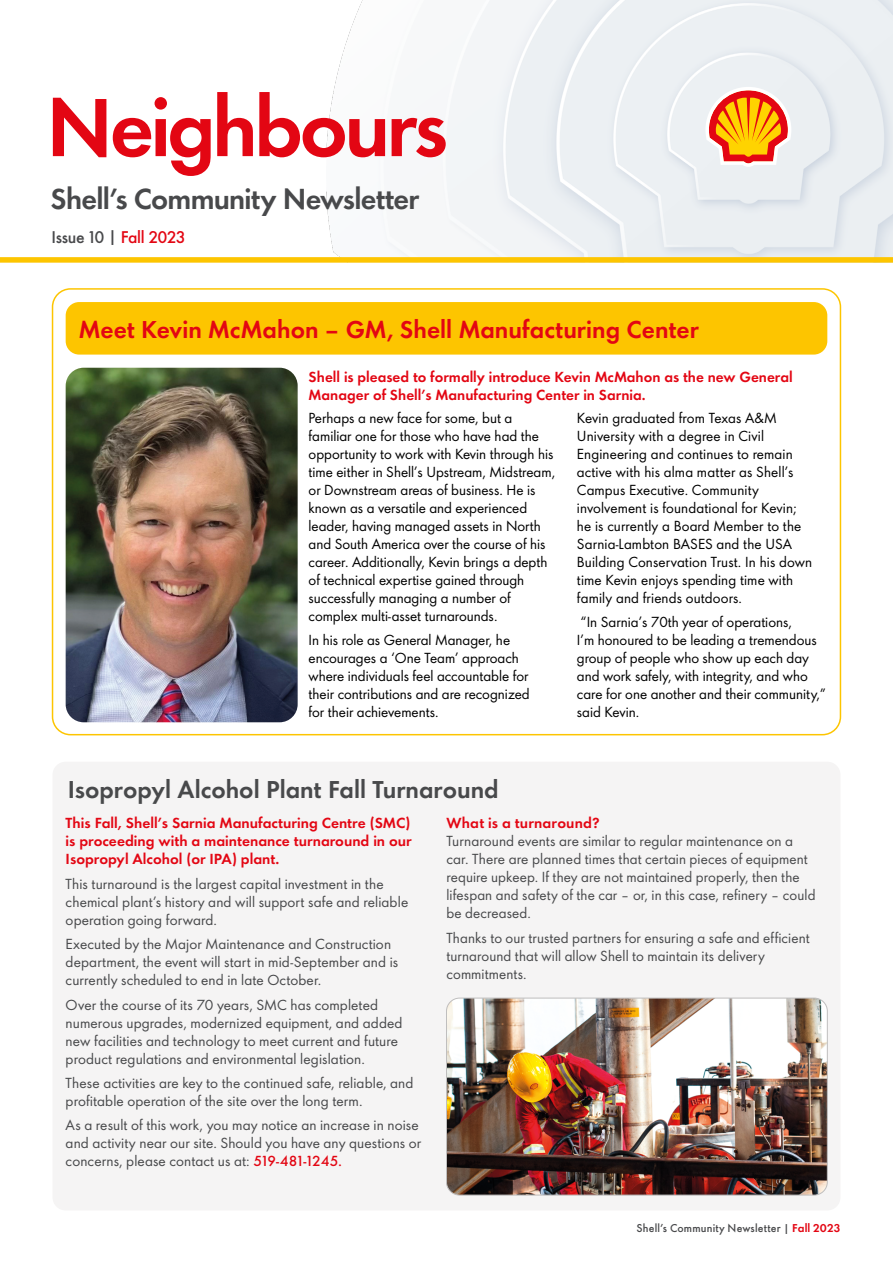
<style>
.page{position:relative;width:893px;height:1263px;background:#fff}
.page>*{position:absolute;margin:0;border:0;box-sizing:border-box;transform-origin:0 0}
.t1{font:800 75.75px "Shell";letter-spacing:-.045em;color:#e30613}
.t2{font:800 26.7px "Shell";letter-spacing:-.03em;color:#48494b}
.t3{font:800 22.5px "Shell";color:#e30613}
.t4{font:800 22.5px "Shell";color:#48494b}
.t5{font:500 15.75px "Shell";letter-spacing:-.025em;color:#48494b}
.t6{font:13.5px/18px "Shell";color:#000}
.t7{font:13.5px/18px "Shell";letter-spacing:.01em;color:#48494b}
.t8{font:800 13.5px/18px "Shell";color:#e30613;text-align:justify}
.t9{font:500 10.5px "Shell";letter-spacing:.015em;color:#48494b}
.s1{color:#e30613}
.s2{font-weight:500;color:#e30613}
.s3{font-weight:800;color:#e30613}
</style>
<div class="page">
<div style="left:52px;top:288px;width:789px;height:447px;border:2px solid #fdc500;border-radius:18px"></div>
<div style="left:53px;top:762px;width:787px;height:448px;background:#f5f4f4;border-radius:13px"></div>
<img style="left:327px;top:0;width:566px;height:257px">
<svg style="left:705px;top:87px;width:86px;height:80px;background:#f2a45e"></svg>
<div style="left:0;top:257px;width:893px;height:6px;background:#fdc500"></div>
<img style="left:446px;top:998px;width:381px;height:197px">
<div style="left:446px;top:998px;width:381px;height:197px;border:1px solid #bfbebe;border-radius:13px"></div>
<img style="left:66px;top:368px;width:232px;height:354px">
<div style="left:66px;top:302px;width:761px;height:53px;background:#fdc500;border-radius:13px"></div>
<p class="t1" style="left:46px;top:65px;width:403px">Neighbours</p>
<p class="t2" style="left:51px;top:177px;width:370px">Shell’s Community Newsletter</p>
<p class="t5" style="left:51px;top:224px;width:135px">Issue 10 | <span class="s1">Fall 2023</span></p>
<p class="t3" style="left:79px;top:310px;width:622px">Meet Kevin McMahon – GM, Shell Manufacturing Center</p>
<p class="t8" style="left:309px;top:367px;width:486px">Shell is pleased to formally introduce Kevin McMahon as the new General<br>Manager of Shell’s Manufacturing Center in Sarnia.</p>
<p class="t6" style="left:309px;top:408px;width:248px">Perhaps a new face for some, but a familiar one for those who have had the opportunity to work with Kevin through his time either in Shell’s Upstream, Midstream, or Downstream areas of business. He is known as a versatile and experienced leader, having managed assets in North and South America over the course of his career. Additionally, Kevin brings a depth of technical expertise gained through successfully managing a number of complex multi-asset turnarounds.</p>
<p class="t6" style="left:309px;top:630px;width:223px">In his role as General Manager, he encourages a ‘One Team’ approach where individuals feel accountable for their contributions and are recognized for their achievements.</p>
<p class="t6" style="left:577px;top:408px;width:237px">Kevin graduated from Texas A&amp;M University with a degree in Civil Engineering and continues to remain active with his alma matter as Shell’s Campus Executive. Community involvement is foundational for Kevin; he is currently a Board Member to the Sarnia-Lambton BASES and the USA Building Conservation Trust. In his down time Kevin enjoys spending time with family and friends outdoors.</p>
<p class="t6" style="left:577px;top:612px;width:250px">“In Sarnia’s 70th year of operations,<br>I’m honoured to be leading a tremendous group of people who show up each day and work safely, with integrity, and who care for one another and their community,” said Kevin.</p>
<p class="t4" style="left:68px;top:771px;width:432px">Isopropyl Alcohol Plant Fall Turnaround</p>
<p class="t8" style="left:66px;top:813px;width:348px">This Fall, Shell’s Sarnia Manufacturing Centre (SMC) is proceeding with a maintenance turnaround in our Isopropyl Alcohol (or IPA) plant.</p>
<p class="t7" style="left:66px;top:874px;width:344px">This turnaround is the largest capital investment in the chemical plant’s history and will support safe and reliable operation going forward.</p>
<p class="t7" style="left:66px;top:934px;width:334px">Executed by the Major Maintenance and Construction department, the event will start in mid-September and is currently scheduled to end in late October.</p>
<p class="t7" style="left:66px;top:995px;width:338px">Over the course of its 70 years, SMC has completed numerous upgrades, modernized equipment, and added new facilities and technology to meet current and future product regulations and environmental legislation.</p>
<p class="t7" style="left:66px;top:1073px;width:349px">These activities are key to the continued safe, reliable, and profitable operation of the site over the long term.</p>
<p class="t7" style="left:66px;top:1115px;width:357px">As a result of this work, you may notice an increase in noise and activity near our site. Should you have any questions or concerns, please contact us at: <span class="s2">519-481-1245.</span></p>
<p class="t7" style="left:446px;top:813px;width:370px"><span class="s3">What is a turnaround?<br></span>Turnaround events are similar to regular maintenance on a car. There are planned times that certain pieces of equipment require upkeep. If they are not maintained properly, then the lifespan and safety of the car – or, in this case, refinery – could be decreased.</p>
<p class="t7" style="left:446px;top:928px;width:365px">Thanks to our trusted partners for ensuring a safe and efficient turnaround that will allow Shell to maintain its delivery commitments.</p>
<p class="t9" style="left:636px;top:1219px;width:205px">Shell’s Community Newsletter | <span class="s3">Fall 2023</span></p>
</div>
